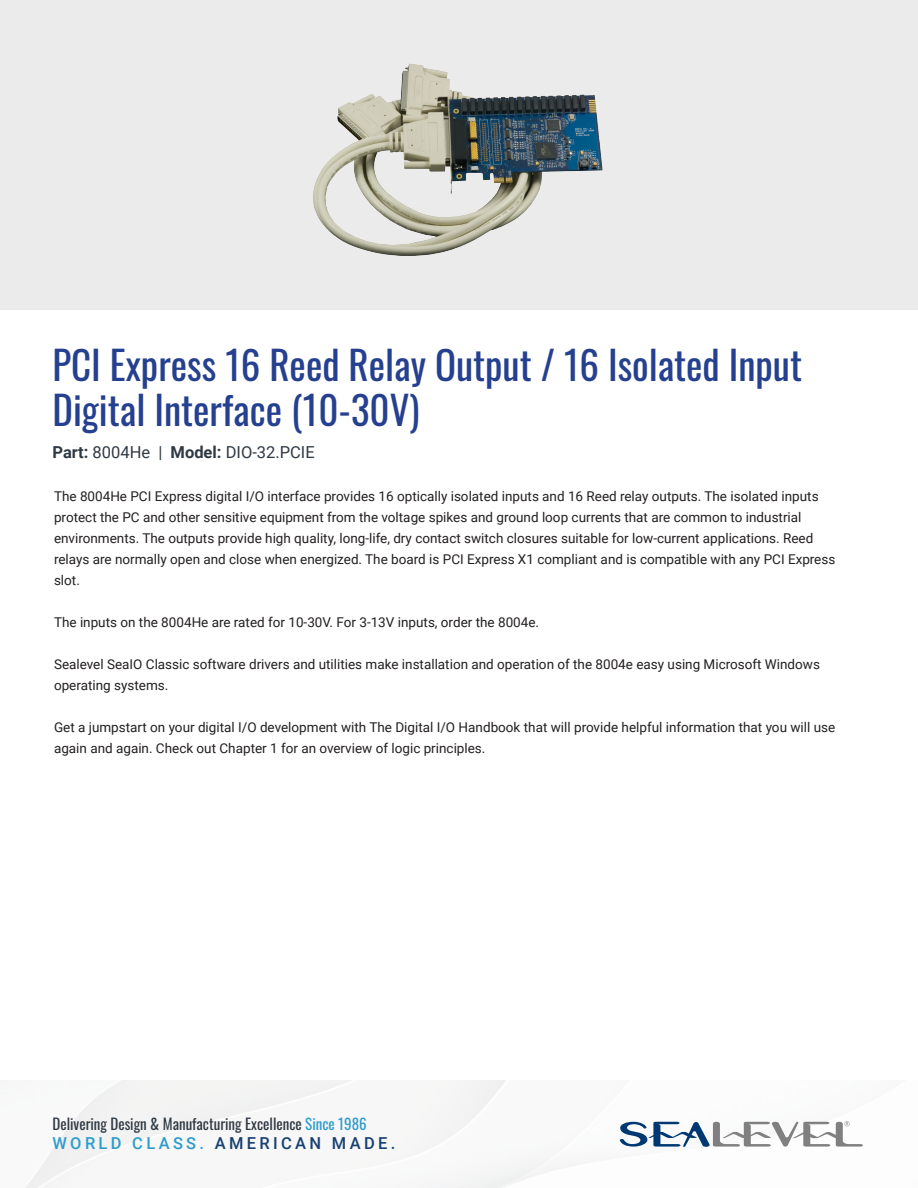
<style>
.page{position:relative;width:918px;height:1188px;background:#fff}
.page>*{position:absolute;margin:0;border:0;box-sizing:border-box;transform-origin:0 0}
.t1{font:39px/45px "Oswald";color:#25408f}
.t2{font:16.5px "Roboto";color:#2f3943}
.t3{font:500 16.5px "Roboto";letter-spacing:.2em;color:#184072}
.t4{font:15px "Oswald";color:#2f3943}
.t5{font:13.5px/21px "Roboto";color:#231f20}
.s1{font-weight:700}
.s2{color:#2e9cca}
</style>
<div class="page">
<div style="left:0;top:0;width:918px;height:309px;background:#ecebeb"></div>
<svg style="left:620px;top:1121px;width:243px;height:26px"></svg>
<img style="left:313px;top:63px;width:290px;height:193px">
<p class="t1" style="left:52px;top:339px;width:751px">PCI Express 16 Reed Relay Output / 16 Isolated Input<br>Digital Interface (10-30V)</p>
<p class="t2" style="left:52px;top:440px;width:264px"><span class="s1">Part:</span> 8004He | <span class="s1">Model:</span> DIO-32.PCIE</p>
<p class="t5" style="left:54px;top:485px;width:783px">The 8004He PCI Express digital I/O interface provides 16 optically isolated inputs and 16 Reed relay outputs. The isolated inputs protect the PC and other sensitive equipment from the voltage spikes and ground loop currents that are common to industrial environments. The outputs provide high quality, long-life, dry contact switch closures suitable for low-current applications. Reed relays are normally open and close when energized. The board is PCI Express X1 compliant and is compatible with any PCI Express slot.</p>
<p class="t5" style="left:54px;top:611px;width:487px">The inputs on the 8004He are rated for 10-30V. For 3-13V inputs, order the 8004e.</p>
<p class="t5" style="left:54px;top:653px;width:768px">Sealevel SeaIO Classic software drivers and utilities make installation and operation of the 8004e easy using Microsoft Windows operating systems.</p>
<p class="t5" style="left:54px;top:716px;width:783px">Get a jumpstart on your digital I/O development with The Digital I/O Handbook that will provide helpful information that you will use again and again. Check out Chapter 1 for an overview of logic principles.</p>
<p class="t4" style="left:52px;top:1111px;width:316px">Delivering Design &amp; Manufacturing Excellence <span class="s2">Since 1986</span></p>
<p class="t3" style="left:52px;top:1131px;width:344px"><span class="s2">WORLD CLASS.</span> AMERICAN MADE.</p>
</div>
